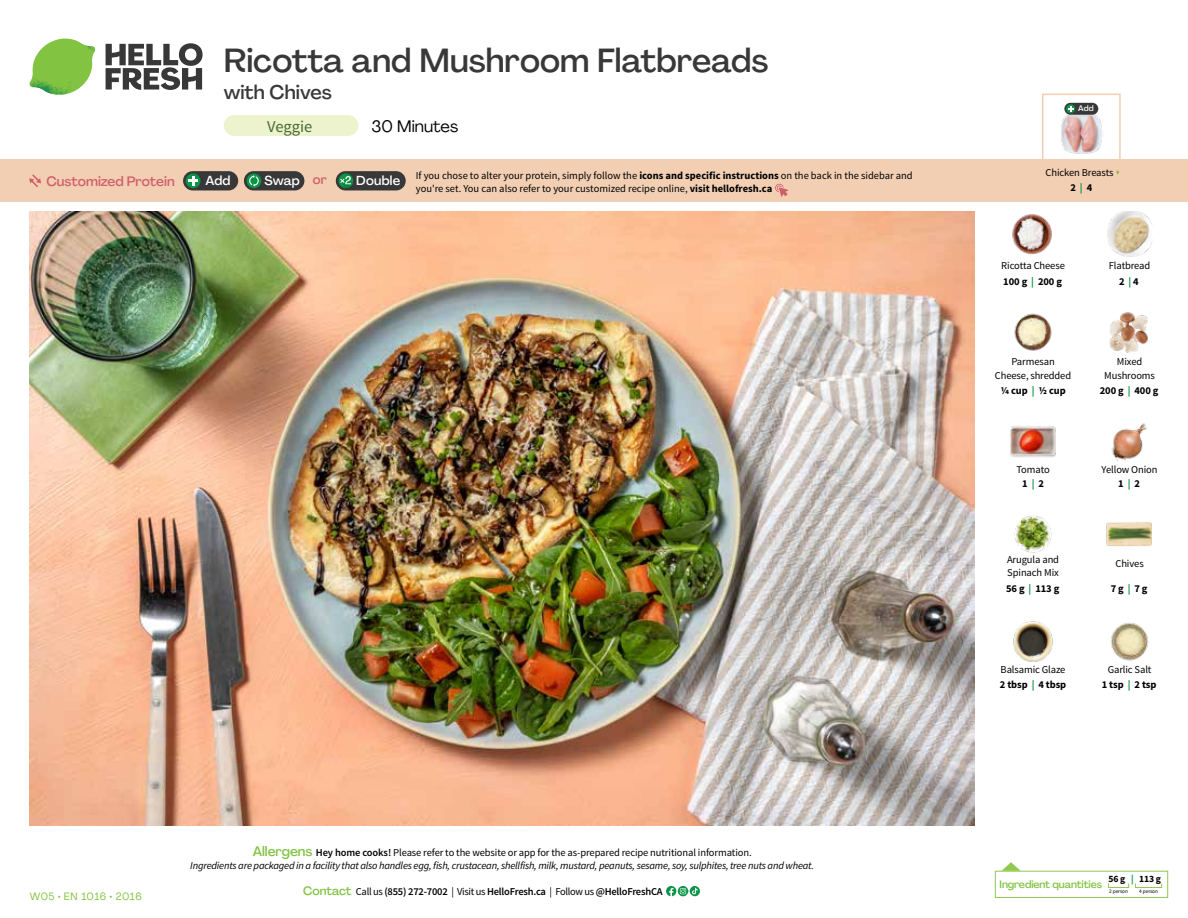
<style>
.page{position:relative;width:1188px;height:918px;background:#fff}
.page>*{position:absolute;margin:0;border:0;box-sizing:border-box;transform-origin:0 0}
.t1{font:500 33px "Agrandir";color:#383839}
.t2{font:500 19.5px "Agrandir";color:#383839}
.t3{font:16.5px "Agrandir";color:#000}
.t4{font:16.5px "Source Sans Pro";color:#476b32}
.t5{font:500 13.5px "Agrandir";color:#d15f6a}
.t6{font:500 12.9px "Agrandir";letter-spacing:.015em;color:#fff}
.t7{font:10.5px/13.5px "Source Sans Pro";letter-spacing:-.01em;color:#000;text-align:center}
.t8{font:italic 10.5px/13.5px "Source Sans Pro";letter-spacing:-.02em;color:#000;text-align:center}
.t9{font:600 10.5px "Source Sans Pro";letter-spacing:-.02em;color:#000}
.t10{font:700 10.5px "Source Sans Pro";letter-spacing:-.01em;color:#000}
.t11{font:500 10.5px "Agrandir";letter-spacing:-.01em;color:#82c341}
.t12{font:10.5px "Agrandir";letter-spacing:.05em;color:#82c341}
.t13{font:700 9.6px "Source Sans Pro";color:#000}
.t14{font:500 7.95px "Agrandir";color:#fff}
.t15{font:5.25px "Source Sans Pro";letter-spacing:-.01em;color:#000}
.s1{color:#d15f6a}
.s2{color:#8cba42}
.s3{font-weight:700}
.s4{font-weight:700;color:#0b9446}
.s5{color:#0b9446}
.s6{font-family:"Agrandir";font-weight:500;font-style:normal;font-size:13.5px;color:#82c341}
.s7{font-weight:600;font-style:normal}
.s8{font-style:normal}
.s9{font-family:"Agrandir";font-weight:500;font-size:12px;color:#82c341}
.s10{font-weight:400}
</style>
<div class="page">
<svg style="left:106px;top:43px;width:97px;height:47px"></svg>
<svg style="left:34px;top:39px;width:59px;height:38px"></svg>
<img style="left:65px;top:39px;width:30px;height:25px">
<img style="left:33px;top:60px;width:56px;height:10px">
<img style="left:29px;top:64px;width:58px;height:31px">
<img style="left:64px;top:70px;width:25px;height:24px">
<img style="left:30px;top:211px;width:945px;height:615px">
<svg style="left:690px;top:886px;width:10px;height:10px"></svg>
<svg style="left:666px;top:886px;width:32px;height:10px"></svg>
<svg style="left:1002px;top:862px;width:19px;height:9px"></svg>
<div style="left:995px;top:871px;width:173px;height:27px;border:1px solid #91c84e"></div>
<div style="left:1108px;top:883px;width:21px;height:5px;border:1px solid #91c84e"></div>
<div style="left:1135px;top:883px;width:27px;height:5px;border:1px solid #91c84e"></div>
<img style="left:1014px;top:313px;width:38px;height:38px">
<img style="left:1109px;top:312px;width:39px;height:41px">
<img style="left:1011px;top:425px;width:45px;height:33px">
<img style="left:1111px;top:423px;width:36px;height:38px">
<img style="left:1014px;top:515px;width:38px;height:38px">
<img style="left:1106px;top:522px;width:46px;height:24px">
<img style="left:1013px;top:621px;width:40px;height:41px">
<img style="left:1108px;top:211px;width:44px;height:46px">
<img style="left:1012px;top:214px;width:40px;height:41px">
<img style="left:1110px;top:622px;width:39px;height:39px">
<div style="left:0;top:160px;width:1188px;height:42px;background:#f2cfb3"></div>
<svg style="left:29px;top:174px;width:12px;height:13px"></svg>
<div style="left:336px;top:171px;width:70px;height:19px;background:#383839;border-radius:10px"></div>
<svg style="left:338px;top:173px;width:15px;height:15px"></svg>
<div style="left:341px;top:180px;width:11px;height:11px;background:#000;opacity:.35"></div>
<svg style="left:339px;top:176px;width:12px;height:8px"></svg>
<div style="left:244px;top:171px;width:60px;height:19px;background:#383839;border-radius:10px"></div>
<div style="left:247px;top:173px;width:14px;height:15px;background:#0b9446;border-radius:50%"></div>
<svg style="left:249px;top:175px;width:10px;height:12px"></svg>
<div style="left:183px;top:171px;width:55px;height:19px;background:#383839;border-radius:10px"></div>
<div style="left:186px;top:173px;width:14px;height:15px;background:#0b9446;border-radius:50%"></div>
<svg style="left:188px;top:176px;width:10px;height:10px"></svg>
<svg style="left:775px;top:183px;width:13px;height:14px"></svg>
<div style="left:1042px;top:94px;width:79px;height:69px;border:2px solid #f2cfb3"></div>
<img style="left:1061px;top:112px;width:41px;height:42px">
<div style="left:1064px;top:103px;width:34px;height:12px;background:#383839;border-radius:6px"></div>
<svg style="left:1066px;top:104px;width:9px;height:9px"></svg>
<svg style="left:1068px;top:106px;width:5px;height:6px"></svg>
<div style="left:224px;top:115px;width:134px;height:21px;background:#edf3cd;border-radius:10px"></div>
<h1 class="t1" style="left:224px;top:40px;width:546px">Ricotta and Mushroom Flatbreads</h1>
<h2 class="t2" style="left:224px;top:80px;width:110px">with Chives</h2>
<h3 class="t3" style="left:372px;top:116px;width:88px">30 Minutes</h3>
<h3 class="t4" style="left:267px;top:116px;width:47px">Veggie</h3>
<p class="t14" style="left:1078px;top:104px;width:17px">Add</p>
<p class="t5" style="left:46px;top:173px;width:130px">Customized Protein</p>
<p class="t6" style="left:205px;top:172px;width:27px">Add</p>
<p class="t6" style="left:264px;top:172px;width:64px">Swap <span class="s1">or</span></p>
<p class="t6" style="left:356px;top:172px;width:45px">Double</p>
<p class="t7" style="left:1046px;top:166px;width:76px;line-height:14.7px">Chicken Breasts <span class="s2">▲<br></span><span class="s3">2</span> <span class="s4">|</span> <span class="s3">4</span></p>
<p class="t7" style="left:416px;top:168px;width:498px;text-align:left">If you chose to alter your protein, simply follow the <span class="s3">icons and specific instructions</span> on the back in the sidebar and you're set. You can also refer to your customized recipe online, <span class="s3">visit hellofresh.ca</span></p>
<p class="t7" style="left:1001px;top:258px;width:65px;line-height:16.4px;text-align:left">Ricotta Cheese<br><span class="s3">100 g</span> <span class="s4">|</span> <span class="s3">200 g</span></p>
<p class="t7" style="left:995px;top:355px;width:78px">Parmesan<br>Cheese, shredded</p>
<p class="t10" style="left:1000px;top:384px;width:67px">1/4 cup <span class="s5">|</span> 1/2 cup</p>
<p class="t7" style="left:1109px;top:257px;width:43px;line-height:16.4px">Flatbread<br><span class="s3">2</span> <span class="s4">|</span> <span class="s3">4</span></p>
<p class="t7" style="left:1104px;top:355px;width:52px">Mixed<br>Mushrooms</p>
<p class="t10" style="left:1100px;top:384px;width:60px">200 g <span class="s5">|</span> 400 g</p>
<p class="t7" style="left:1016px;top:462px;width:35px;line-height:14.9px">Tomato<br><span class="s3">1</span> <span class="s4">|</span> <span class="s3">2</span></p>
<p class="t7" style="left:1102px;top:462px;width:57px;line-height:14.9px">Yellow Onion<br><span class="s3">1</span> <span class="s4">|</span> <span class="s3">2</span></p>
<p class="t7" style="left:1007px;top:553px;width:54px;text-align:left">Arugula and<br>Spinach Mix</p>
<p class="t10" style="left:1006px;top:581px;width:55px">56 g <span class="s5">|</span> 113 g</p>
<p class="t7" style="left:1115px;top:557px;width:30px">Chives</p>
<p class="t10" style="left:1111px;top:581px;width:38px">7 g <span class="s5">|</span> 7 g</p>
<p class="t12" style="left:30px;top:890px;width:114px">W05 • EN 1016 • 2016</p>
<p class="t8" style="left:190px;top:846px;width:625px"><span class="s6">Allergens</span> <span class="s7">Hey home cooks!</span> <span class="s8">Please refer to the website or app for the as-prepared recipe nutritional information.<br></span>Ingredients are packaged in a facility that also handles egg, fish, crustacean, shellfish, milk, mustard, peanuts, sesame, soy, sulphites, tree nuts and wheat.</p>
<p class="t9" style="left:303px;top:885px;width:361px"><span class="s9">Contact</span> <span class="s10">Call us</span> (855) 272-7002 <span class="s10">| Visit us</span> HelloFresh.ca <span class="s10">| Follow us</span> @HelloFreshCA</p>
<p class="t7" style="left:1000px;top:663px;width:68px;line-height:14.9px;text-align:left">Balsamic Glaze<br><span class="s3">2 tbsp</span> <span class="s4">|</span> <span class="s3">4 tbsp</span></p>
<p class="t7" style="left:1102px;top:663px;width:56px;line-height:14.9px">Garlic Salt<br><span class="s3">1 tsp</span> <span class="s4">|</span> <span class="s3">2 tsp</span></p>
<p class="t13" style="left:1108px;top:873px;width:54px">56 g <span class="s5">|</span> 113 g</p>
<p class="t15" style="left:1109px;top:888px;width:20px">2 person</p>
<p class="t15" style="left:1139px;top:888px;width:20px">4 person</p>
<p class="t11" style="left:1000px;top:878px;width:104px">Ingredient quantities</p>
</div>
